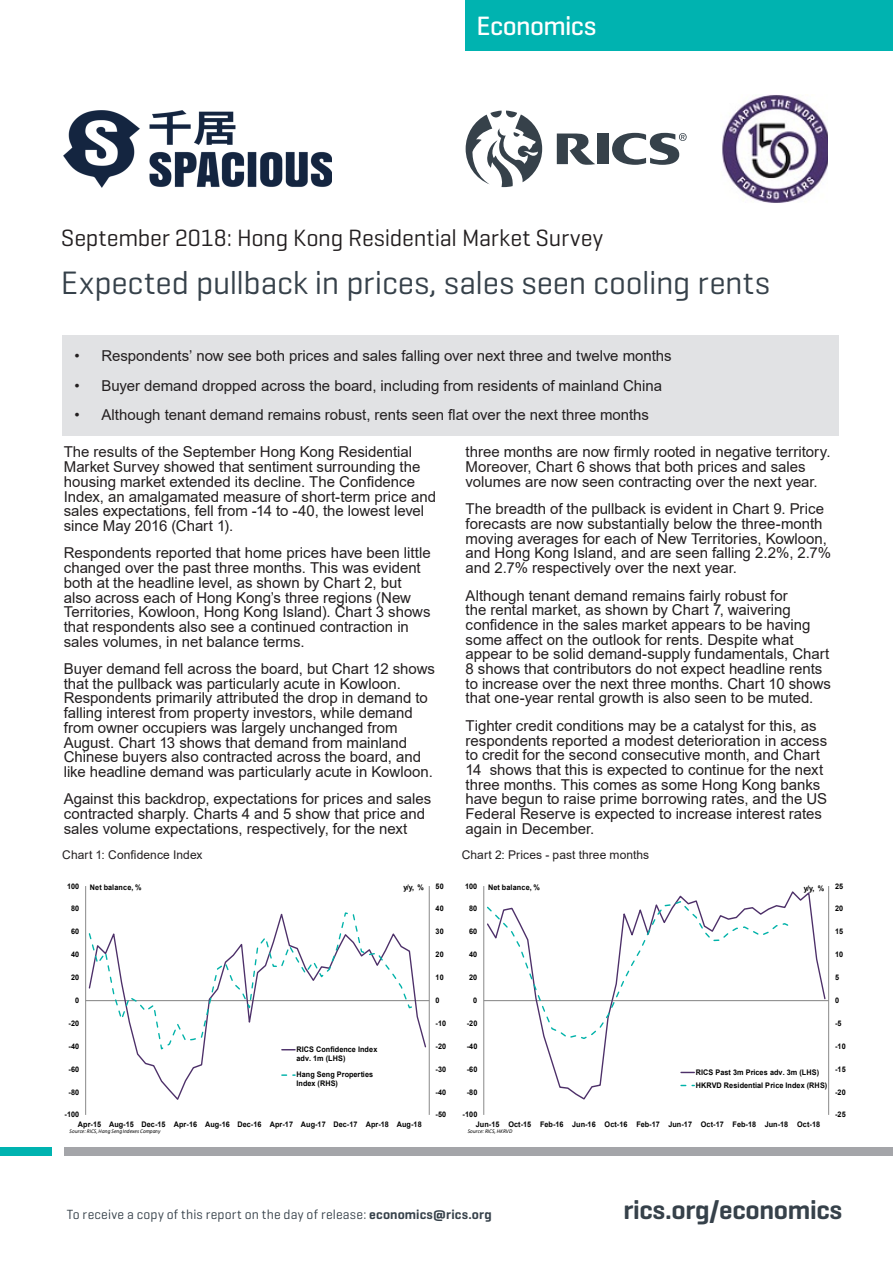
<style>
.page{position:relative;width:893px;height:1263px;background:#fff}
.page>*{position:absolute;margin:0;border:0;box-sizing:border-box;transform-origin:0 0}
.Document_Cover_Sub-t{font:33px "Geogrotesque";letter-spacing:-.005em;color:#36414a}
.t1{font:600 27px "Geogrotesque";letter-spacing:-.01em;color:#36414a}
.t2{font:500 27px "Geogrotesque";letter-spacing:-.025em;color:#fff}
.Document_Cover_Sub-t-2{font:24px "Geogrotesque";letter-spacing:-.01em;color:#231f20}
.Sub_Header{font:15px/14.7px "Arial";color:#231f20}
.t3{font:13.5px "Geogrotesque";letter-spacing:.015em;color:#36414a}
.Chart_description_te{font:12px "Arial";letter-spacing:.005em;color:#231f20}
.t4{font:700 7.65px/9px "Arial";letter-spacing:.01em;color:#000;scale:.94 1}
.t5{font:700 7.65px/12.9px "Arial";letter-spacing:.01em;color:#000;scale:.95 1}
.t6{font:italic 5.7px "Calibri";letter-spacing:.01em;color:#000;scale:.94 1}
.t7{font:italic 5.7px "Calibri";letter-spacing:.01em;color:#000;scale:.95 1}
.s1{font-weight:600}
</style>
<div class="page">
<div style="left:466px;top:0;width:427px;height:51px;background:#00b3b0"></div>
<svg style="left:466px;top:111px;width:76px;height:76px"></svg>
<svg style="left:612px;top:133px;width:75px;height:32px"></svg>
<svg style="left:557px;top:133px;width:38px;height:32px"></svg>
<div style="left:597px;top:134px;width:12px;height:30px;background:#36414a"></div>
<div style="left:0;top:1147px;width:51px;height:8px;background:#00b3b0"></div>
<div style="left:64px;top:1147px;width:829px;height:8px;background:#a4a5a9"></div>
<div style="left:62px;top:335px;width:776px;height:100px;background:#e1e2e4"></div>
<hr style="left:429px;top:886px;width:1px;height:229px;background:#868686">
<hr style="left:85px;top:886px;width:1px;height:229px;background:#868686">
<hr style="left:86px;top:1000px;width:343px;height:1px;background:#868686">
<svg style="left:136px;top:1000px;width:291px;height:100px"></svg>
<svg style="left:88px;top:912px;width:331px;height:139px"></svg>
<svg style="left:282px;top:1049px;width:13px;height:1px"></svg>
<svg style="left:282px;top:1074px;width:13px;height:2px"></svg>
<hr style="left:828px;top:886px;width:1px;height:229px;background:#868686">
<hr style="left:483px;top:886px;width:1px;height:229px;background:#868686">
<hr style="left:484px;top:1000px;width:345px;height:1px;background:#868686">
<svg style="left:544px;top:891px;width:282px;height:209px"></svg>
<svg style="left:486px;top:900px;width:308px;height:140px"></svg>
<svg style="left:681px;top:1072px;width:13px;height:1px"></svg>
<svg style="left:681px;top:1085px;width:13px;height:1px"></svg>
<img style="left:722px;top:95px;width:105px;height:108px">
<img style="left:64px;top:111px;width:268px;height:76px">
<h2 class="t2" style="left:476px;top:9px;width:121px">Economics</h2>
<p class="Document_Cover_Sub-t-2" style="left:61px;top:222px;width:544px">September 2018: Hong Kong Residential Market Survey</p>
<p class="Document_Cover_Sub-t" style="left:61px;top:262px;width:711px">Expected pullback in prices, sales seen cooling rents</p>
<p class="Sub_Header" style="left:74px;top:348px;width:599px">• Respondents’ now see both prices and sales falling over next three and twelve months</p>
<p class="Sub_Header" style="left:74px;top:378px;width:589px">• Buyer demand dropped across the board, including from residents of mainland China</p>
<p class="Sub_Header" style="left:74px;top:407px;width:576px">• Although tenant demand remains robust, rents seen flat over the next three months</p>
<p class="Sub_Header" style="left:64px;top:445px;width:374px">The results of the September Hong Kong Residential Market Survey showed that sentiment surrounding the housing market extended its decline. The Confidence Index, an amalgamated measure of short-term price and sales expectations, fell from -14 to -40, the lowest level since May 2016 (Chart 1).</p>
<p class="Sub_Header" style="left:64px;top:546px;width:369px">Respondents reported that home prices have been little changed over the past three months. This was evident both at the headline level, as shown by Chart 2, but also across each of Hong Kong’s three regions (New Territories, Kowloon, Hong Kong Island). Chart 3 shows that respondents also see a continued contraction in sales volumes, in net balance terms.</p>
<p class="Sub_Header" style="left:64px;top:661px;width:373px">Buyer demand fell across the board, but Chart 12 shows that the pullback was particularly acute in Kowloon.<br>Respondents primarily attributed the drop in demand to falling interest from property investors, while demand from owner occupiers was largely unchanged from August. Chart 13 shows that demand from mainland Chinese buyers also contracted across the board, and like headline demand was particularly acute in Kowloon.</p>
<p class="Sub_Header" style="left:64px;top:792px;width:369px">Against this backdrop, expectations for prices and sales contracted sharply. Charts 4 and 5 show that price and sales volume expectations, respectively, for the next</p>
<p class="Sub_Header" style="left:466px;top:445px;width:366px">three months are now firmly rooted in negative territory.<br>Moreover, Chart 6 shows that both prices and sales volumes are now seen contracting over the next year.</p>
<p class="Sub_Header" style="left:466px;top:502px;width:367px">The breadth of the pullback is evident in Chart 9. Price forecasts are now substantially below the three-month moving averages for each of New Territories, Kowloon, and Hong Kong Island, and are seen falling 2.2%, 2.7% and 2.7% respectively over the next year.</p>
<p class="Sub_Header" style="left:466px;top:588px;width:367px">Although tenant demand remains fairly robust for<br>the rental market, as shown by Chart 7, waivering confidence in the sales market appears to be having some affect on the outlook for rents. Despite what appear to be solid demand-supply fundamentals, Chart 8 shows that contributors do not expect headline rents to increase over the next three months. Chart 10 shows that one-year rental growth is also seen to be muted.</p>
<p class="Sub_Header" style="left:466px;top:718px;width:363px">Tighter credit conditions may be a catalyst for this, as respondents reported a modest deterioration in access to credit for the second consecutive month, and Chart 14 shows that this is expected to continue for the next three months. This comes as some Hong Kong banks have begun to raise prime borrowing rates, and the US Federal Reserve is expected to increase interest rates again in December.</p>
<p class="Chart_description_te" style="left:62px;top:846px;width:142px">Chart 1: Confidence Index</p>
<p class="Chart_description_te" style="left:462px;top:846px;width:189px">Chart 2: Prices - past three months</p>
<p class="t4" style="left:67px;top:881px;width:14px">100</p>
<p class="t4" style="left:90px;top:883px;width:57px">Net balance, %</p>
<p class="t4" style="left:403px;top:883px;width:23px">y/y, %</p>
<p class="t4" style="left:436px;top:881px;width:10px">50</p>
<p class="t5" style="left:465px;top:879px;width:14px">100</p>
<p class="t5" style="left:488px;top:881px;width:56px">Net balance, %</p>
<p class="t5" style="left:804px;top:881px;width:23px">y/y, %</p>
<p class="t5" style="left:835px;top:879px;width:10px">25</p>
<p class="t4" style="left:71px;top:904px;width:10px">80</p>
<p class="t4" style="left:436px;top:904px;width:10px">40</p>
<p class="t5" style="left:469px;top:902px;width:10px">80</p>
<p class="t5" style="left:835px;top:902px;width:10px">20</p>
<p class="t4" style="left:71px;top:927px;width:10px">60</p>
<p class="t4" style="left:436px;top:927px;width:10px">30</p>
<p class="t5" style="left:469px;top:925px;width:10px">60</p>
<p class="t5" style="left:835px;top:925px;width:10px">15</p>
<p class="t4" style="left:71px;top:950px;width:10px">40</p>
<p class="t4" style="left:436px;top:950px;width:10px">20</p>
<p class="t5" style="left:469px;top:948px;width:10px">40</p>
<p class="t5" style="left:835px;top:948px;width:10px">10</p>
<p class="t4" style="left:71px;top:973px;width:10px">20</p>
<p class="t4" style="left:436px;top:973px;width:10px">10</p>
<p class="t5" style="left:469px;top:971px;width:10px">20</p>
<p class="t5" style="left:835px;top:971px;width:6px">5</p>
<p class="t4" style="left:75px;top:996px;width:6px">0</p>
<p class="t4" style="left:436px;top:996px;width:6px">0</p>
<p class="t5" style="left:473px;top:994px;width:6px">0</p>
<p class="t5" style="left:835px;top:994px;width:6px">0</p>
<p class="t4" style="left:69px;top:1019px;width:13px">-20</p>
<p class="t4" style="left:436px;top:1019px;width:13px">-10</p>
<p class="t5" style="left:467px;top:1017px;width:13px">-20</p>
<p class="t5" style="left:835px;top:1017px;width:8px">-5</p>
<p class="t4" style="left:69px;top:1042px;width:13px">-40</p>
<p class="t4" style="left:69px;top:1064px;width:13px">-60</p>
<p class="t4" style="left:69px;top:1087px;width:13px">-80</p>
<p class="t4" style="left:296px;top:1045px;width:88px">RICS Confidence Index adv. 1m (LHS)</p>
<p class="t4" style="left:296px;top:1070px;width:83px">Hang Seng Properties<br>Index (RHS)</p>
<p class="t4" style="left:436px;top:1042px;width:13px">-20</p>
<p class="t5" style="left:467px;top:1040px;width:13px">-40</p>
<p class="t4" style="left:436px;top:1064px;width:13px">-30</p>
<p class="t5" style="left:467px;top:1063px;width:13px">-60</p>
<p class="t4" style="left:436px;top:1087px;width:13px">-40</p>
<p class="t5" style="left:467px;top:1085px;width:13px">-80</p>
<p class="t5" style="left:696px;top:1066px;width:140px">RICS Past 3m Prices adv. 3m (LHS)<br>HKRVD Residential Price Index (RHS)</p>
<p class="t5" style="left:835px;top:1040px;width:13px">-10</p>
<p class="t5" style="left:835px;top:1063px;width:13px">-15</p>
<p class="t5" style="left:835px;top:1085px;width:13px">-20</p>
<p class="t4" style="left:65px;top:1110px;width:17px">-100</p>
<p class="t4" style="left:436px;top:1110px;width:13px">-50</p>
<p class="t5" style="left:463px;top:1108px;width:17px">-100</p>
<p class="t5" style="left:835px;top:1108px;width:13px">-25</p>
<p class="t4" style="left:78px;top:1120px;width:367px">Apr-15 Aug-15 Dec-15 Apr-16 Aug-16 Dec-16 Apr-17 Aug-17 Dec-17 Apr-18 Aug-18</p>
<p class="t6" style="left:70px;top:1127px;width:98px">Source: RICS, Hang Seng Indexes Company</p>
<p class="t5" style="left:476px;top:1118px;width:364px">Jun-15 Oct-15 Feb-16 Jun-16 Oct-16 Feb-17 Jun-17 Oct-17 Feb-18 Jun-18 Oct-18</p>
<p class="t7" style="left:468px;top:1127px;width:49px">Source: RICS, HKRVD</p>
<p class="t3" style="left:67px;top:1206px;width:426px">To receive a copy of this report on the day of release: <span class="s1">economics@rics.org</span></p>
<h2 class="t1" style="left:623px;top:1193px;width:220px">rics.org/economics</h2>
</div>
